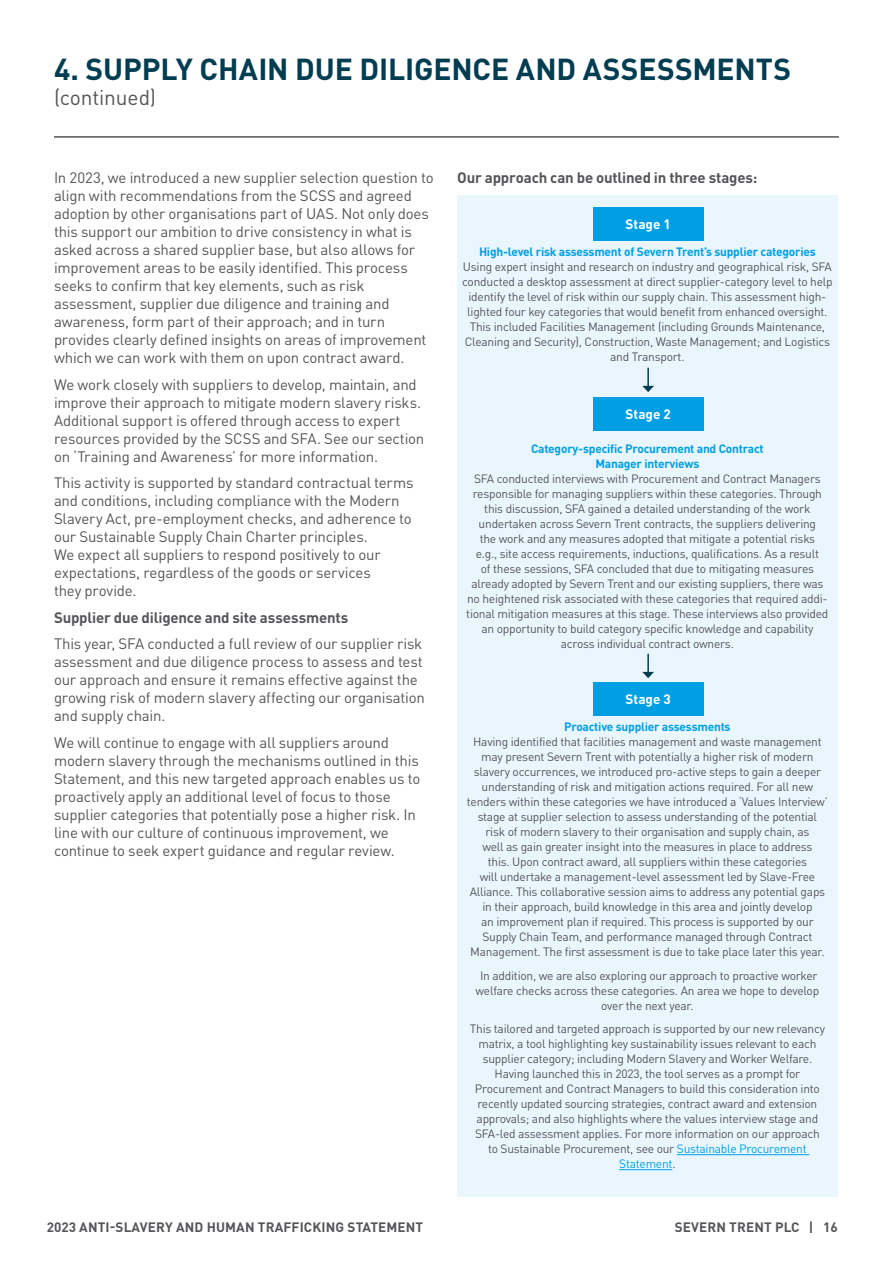
<style>
.page{position:relative;width:893px;height:1263px;background:#fff}
.page>*{position:absolute;margin:0;border:0;box-sizing:border-box;transform-origin:0 0}
.t1{font:700 30px "DINOT";letter-spacing:-.005em;color:#003d51}
.t2{font:21px "DINOT";letter-spacing:-.01em;color:#55565a}
.t3{font:15px/18px "DINOT";letter-spacing:-.015em;color:#55565a}
.t4{font:700 15px "DINOT";letter-spacing:-.01em;color:#55565a}
.t5{font:700 13.5px "DINOT";letter-spacing:.01em;color:#55565a}
.t6{font:700 13.5px "DINOT";letter-spacing:.005em;color:#fff}
.t7{font:12px/15px "DINOT";letter-spacing:-.02em;color:#55565a;text-align:center}
.t8{font:700 12px/15px "DINOT";letter-spacing:-.02em;color:#009fe3;text-align:center}
.s1{color:#009fe3}
</style>
<div class="page">
<div style="left:457px;top:196px;width:381px;height:1001px;background:#eaf6fe"></div>
<div style="left:593px;top:207px;width:110px;height:34px;background:#009fe3"></div>
<div style="left:593px;top:397px;width:110px;height:34px;background:#009fe3"></div>
<div style="left:593px;top:682px;width:110px;height:34px;background:#009fe3"></div>
<hr style="left:677px;top:1154px;width:132px;height:1px;background:#009fe3">
<hr style="left:619px;top:1169px;width:53px;height:1px;background:#009fe3">
<svg style="left:642px;top:368px;width:12px;height:24px"></svg>
<svg style="left:642px;top:654px;width:12px;height:24px"></svg>
<hr style="left:54px;top:136px;width:785px;height:2px;background:#55565a">
<h1 class="t1" style="left:54px;top:49px;width:739px">4. SUPPLY CHAIN DUE DILIGENCE AND ASSESSMENTS</h1>
<h2 class="t2" style="left:54px;top:84px;width:103px">(continued)</h2>
<p class="t3" style="left:54px;top:168px;width:381px">In 2023, we introduced a new supplier selection question to align with recommendations from the SCSS and agreed adoption by other organisations part of UAS. Not only does this support our ambition to drive consistency in what is asked across a shared supplier base, but also allows for improvement areas to be easily identified. This process seeks to confirm that key elements, such as risk assessment, supplier due diligence and training and awareness, form part of their approach; and in turn provides clearly defined insights on areas of improvement which we can work with them on upon contract award.</p>
<p class="t3" style="left:54px;top:375px;width:372px">We work closely with suppliers to develop, maintain, and improve their approach to mitigate modern slavery risks.<br>Additional support is offered through access to expert resources provided by the SCSS and SFA. See our section on ‘Training and Awareness’ for more information.</p>
<p class="t3" style="left:54px;top:473px;width:361px">This activity is supported by standard contractual terms and conditions, including compliance with the Modern Slavery Act, pre-employment checks, and adherence to our Sustainable Supply Chain Charter principles.<br>We expect all suppliers to respond positively to our expectations, regardless of the goods or services<br>they provide.</p>
<p class="t4" style="left:54px;top:607px;width:296px">Supplier due diligence and site assessments</p>
<p class="t3" style="left:54px;top:634px;width:372px">This year, SFA conducted a full review of our supplier risk assessment and due diligence process to assess and test our approach and ensure it remains effective against the growing risk of modern slavery affecting our organisation and supply chain.</p>
<p class="t3" style="left:54px;top:733px;width:368px">We will continue to engage with all suppliers around modern slavery through the mechanisms outlined in this Statement, and this new targeted approach enables us to proactively apply an additional level of focus to those supplier categories that potentially pose a higher risk. In line with our culture of continuous improvement, we continue to seek expert guidance and regular review.</p>
<p class="t4" style="left:457px;top:168px;width:302px">Our approach can be outlined in three stages:</p>
<p class="t6" style="left:626px;top:215px;width:47px">Stage 1</p>
<p class="t8" style="left:479px;top:244px;width:338px">High-level risk assessment of Severn Trent’s supplier categories</p>
<p class="t7" style="left:462px;top:259px;width:372px">Using expert insight and research on industry and geographical risk, SFA conducted a desktop assessment at direct supplier-category level to help identify the level of risk within our supply chain. This assessment high&shy;lighted four key categories that would benefit from enhanced oversight.<br>This included Facilities Management (including Grounds Maintenance, Cleaning and Security), Construction, Waste Management; and Logistics and Transport.</p>
<p class="t6" style="left:626px;top:405px;width:47px">Stage 2</p>
<p class="t8" style="left:531px;top:441px;width:234px">Category-specific Procurement and Contract<br>Manager interviews</p>
<p class="t7" style="left:466px;top:471px;width:364px">SFA conducted interviews with Procurement and Contract Managers responsible for managing suppliers within these categories. Through this discussion, SFA gained a detailed understanding of the work undertaken across Severn Trent contracts, the suppliers delivering<br>the work and any measures adopted that mitigate a potential risks<br>e.g., site access requirements, inductions, qualifications. As a result<br>of these sessions, SFA concluded that due to mitigating measures already adopted by Severn Trent and our existing suppliers, there was no heightened risk associated with these categories that required addi&shy;tional mitigation measures at this stage. These interviews also provided an opportunity to build category specific knowledge and capability across individual contract owners.</p>
<p class="t6" style="left:626px;top:690px;width:47px">Stage 3</p>
<p class="t8" style="left:564px;top:719px;width:168px">Proactive supplier assessments</p>
<p class="t7" style="left:467px;top:734px;width:362px">Having identified that facilities management and waste management may present Severn Trent with potentially a higher risk of modern slavery occurrences, we introduced pro-active steps to gain a deeper understanding of risk and mitigation actions required. For all new tenders within these categories we have introduced a ‘Values Interview’ stage at supplier selection to assess understanding of the potential risk of modern slavery to their organisation and supply chain, as<br>well as gain greater insight into the measures in place to address<br>this. Upon contract award, all suppliers within these categories<br>will undertake a management-level assessment led by Slave-Free Alliance. This collaborative session aims to address any potential gaps in their approach, build knowledge in this area and jointly develop<br>an improvement plan if required. This process is supported by our Supply Chain Team, and performance managed through Contract Management. The first assessment is due to take place later this year.</p>
<p class="t7" style="left:476px;top:967px;width:345px">In addition, we are also exploring our approach to proactive worker welfare checks across these categories. An area we hope to develop over the next year.</p>
<p class="t7" style="left:470px;top:1021px;width:357px">This tailored and targeted approach is supported by our new relevancy matrix, a tool highlighting key sustainability issues relevant to each supplier category; including Modern Slavery and Worker Welfare.<br>Having launched this in 2023, the tool serves as a prompt for Procurement and Contract Managers to build this consideration into recently updated sourcing strategies, contract award and extension approvals; and also highlights where the values interview stage and SFA-led assessment applies. For more information on our approach to Sustainable Procurement, see our <span class="s1">Sustainable Procurement Statement</span>.</p>
<p class="t5" style="left:47px;top:1218px;width:378px">2023 ANTI-SLAVERY AND HUMAN TRAFFICKING STATEMENT</p>
<p class="t5" style="left:675px;top:1218px;width:164px">SEVERN TRENT PLC | 16</p>
</div>
